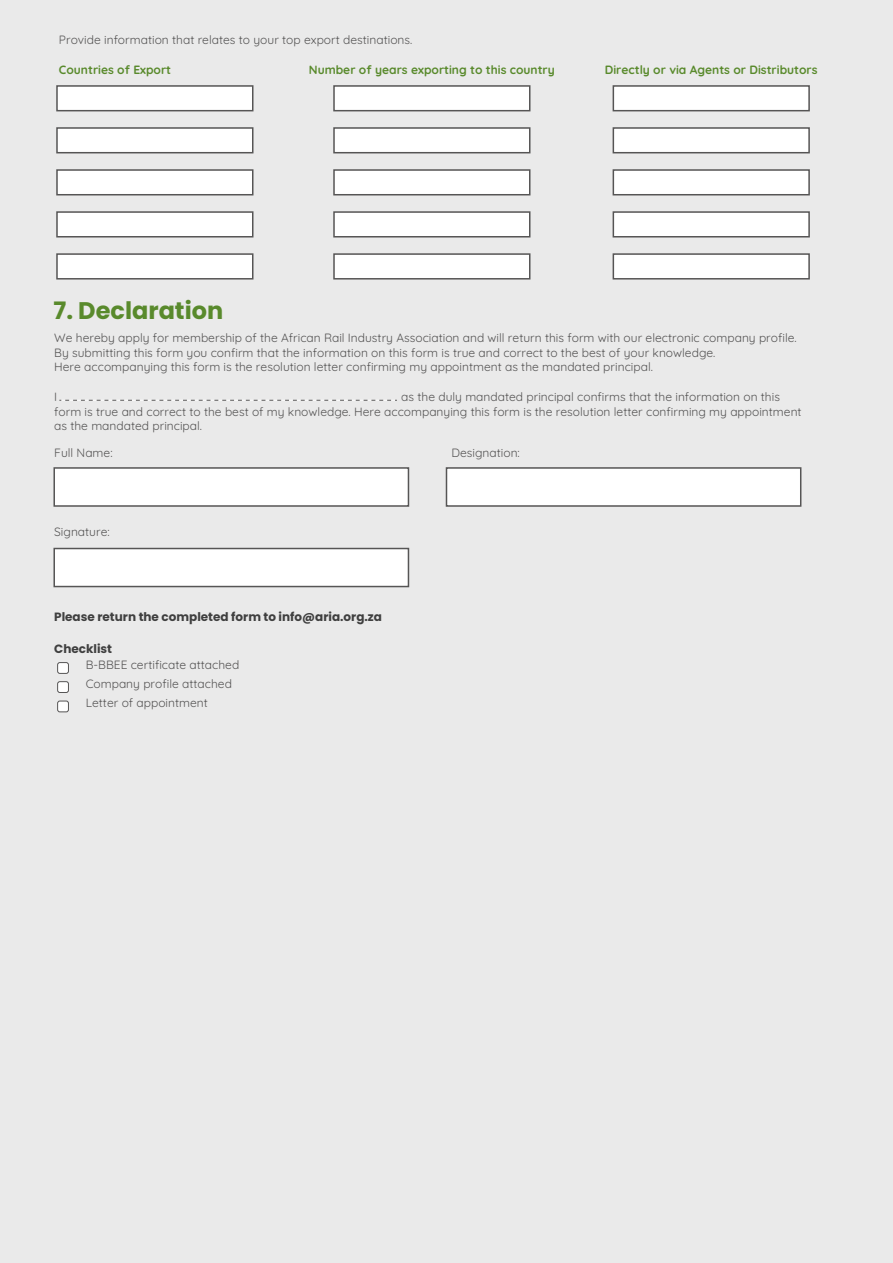
<style>
.page{position:relative;width:893px;height:1263px;background:#eaeaea}
.page>*{position:absolute;margin:0;border:0;box-sizing:border-box;transform-origin:0 0}
.t1{font:700 24px "Poppins";color:#598a2c}
.t2{font:300 12px/14.4px "Quicksand";color:#565555}
.t3{font:300 12px "Quicksand";color:#598a2c}
.t4{font:700 12px "Poppins";color:#3f3f3f}
</style>
<div class="page">
<div style="left:53px;top:467px;width:356px;height:40px;background:#fff;border:2px solid #565555"></div>
<div style="left:446px;top:467px;width:355px;height:40px;background:#fff;border:2px solid #565555"></div>
<div style="left:53px;top:548px;width:356px;height:39px;background:#fff;border:2px solid #565555"></div>
<div style="left:56px;top:85px;width:197px;height:26px;background:#fff;border:2px solid #565555"></div>
<div style="left:333px;top:85px;width:197px;height:26px;background:#fff;border:2px solid #565555"></div>
<div style="left:613px;top:85px;width:197px;height:26px;background:#fff;border:2px solid #565555"></div>
<div style="left:56px;top:127px;width:197px;height:26px;background:#fff;border:2px solid #565555"></div>
<div style="left:333px;top:127px;width:197px;height:26px;background:#fff;border:2px solid #565555"></div>
<div style="left:613px;top:127px;width:197px;height:26px;background:#fff;border:2px solid #565555"></div>
<div style="left:56px;top:169px;width:197px;height:26px;background:#fff;border:2px solid #565555"></div>
<div style="left:333px;top:169px;width:197px;height:26px;background:#fff;border:2px solid #565555"></div>
<div style="left:613px;top:169px;width:197px;height:26px;background:#fff;border:2px solid #565555"></div>
<div style="left:56px;top:211px;width:197px;height:26px;background:#fff;border:2px solid #565555"></div>
<div style="left:333px;top:211px;width:197px;height:26px;background:#fff;border:2px solid #565555"></div>
<div style="left:613px;top:211px;width:197px;height:26px;background:#fff;border:2px solid #565555"></div>
<div style="left:56px;top:253px;width:197px;height:27px;background:#fff;border:2px solid #565555"></div>
<div style="left:333px;top:253px;width:197px;height:27px;background:#fff;border:2px solid #565555"></div>
<div style="left:613px;top:253px;width:197px;height:27px;background:#fff;border:2px solid #565555"></div>
<div style="left:58px;top:663px;width:10px;height:10px;background:#fff;border-radius:2px"></div>
<div style="left:57px;top:662px;width:12px;height:12px;border:1px solid #565555;border-radius:2px"></div>
<div style="left:58px;top:682px;width:10px;height:10px;background:#fff;border-radius:2px"></div>
<div style="left:57px;top:681px;width:12px;height:12px;border:1px solid #565555;border-radius:2px"></div>
<div style="left:58px;top:701px;width:10px;height:11px;background:#fff;border-radius:2px"></div>
<div style="left:57px;top:701px;width:12px;height:11px;border:1px solid #565555;border-radius:2px"></div>
<svg style="left:59px;top:400px;width:338px;height:1px"></svg>
<p class="t2" style="left:59px;top:31px;width:355px">Provide information that relates to your top export destinations.</p>
<p class="t3" style="left:59px;top:61px;width:114px">Countries of Export</p>
<p class="t3" style="left:309px;top:61px;width:248px">Number of years exporting to this country</p>
<p class="t3" style="left:605px;top:61px;width:214px">Directly or via Agents or Distributors</p>
<h1 class="t1" style="left:54px;top:297px;width:171px">7. Declaration</h1>
<p class="t2" style="left:54px;top:330px;width:744px">We hereby apply for membership of the African Rail Industry Association and will return this form with our electronic company profile.<br>By submitting this form you confirm that the information on this form is true and correct to the best of your knowledge.<br>Here accompanying this form is the resolution letter confirming my appointment as the mandated principal.</p>
<p class="t2" style="left:54px;top:389px;width:4px">I</p>
<p class="t2" style="left:54px;top:389px;width:749px;text-indent:347px">as the duly mandated principal confirms that the information on this form is true and correct to the best of my knowledge. Here accompanying this form is the resolution letter confirming my appointment as the mandated principal.</p>
<p class="t2" style="left:54px;top:444px;width:60px">Full Name:</p>
<p class="t2" style="left:451px;top:444px;width:70px">Designation:</p>
<p class="t2" style="left:54px;top:523px;width:57px">Signature:</p>
<p class="t4" style="left:54px;top:610px;width:329px">Please return the completed form to info@aria.org.za</p>
<p class="t4" style="left:54px;top:642px;width:59px">Checklist</p>
<p class="t2" style="left:86px;top:654px;width:155px;line-height:19.4px">B-BBEE certificate attached<br>Company profile attached<br>Letter of appointment</p>
</div>
